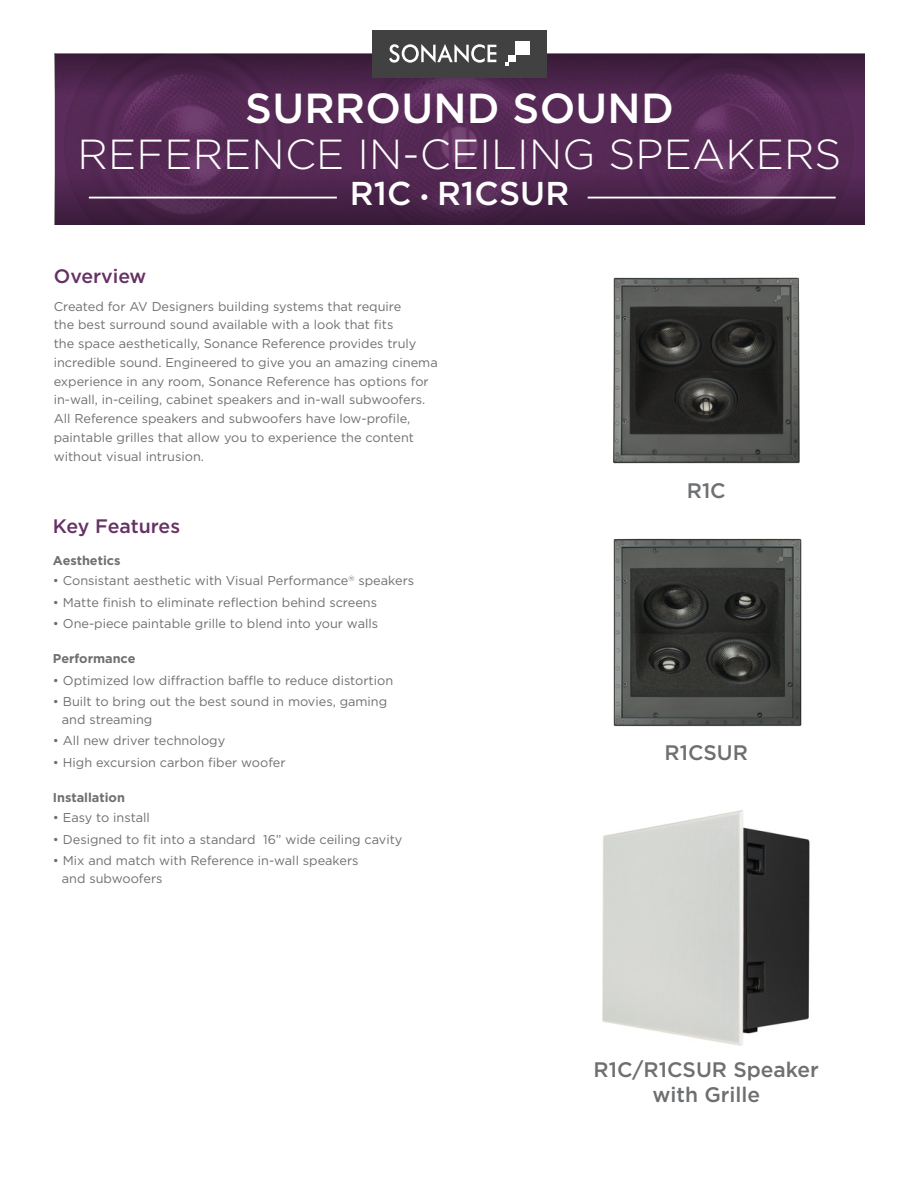
<style>
.page{position:relative;width:918px;height:1188px;background:#fff}
.page>*{position:absolute;margin:0;border:0;box-sizing:border-box;transform-origin:0 0}
.t1{font:300 42px "Gotham";letter-spacing:.005em;color:#fff}
.t2{font:500 42px "Gotham";letter-spacing:.005em;color:#fff}
.t3{font:500 33px "Gotham";letter-spacing:.005em;color:#fff}
.t4{font:500 21px "Gotham";color:#6d6f71}
.t5{font:500 19.5px "Gotham";color:#663165}
.t6{font:12.75px/18.8px "Gotham";color:#6d6f71}
.t7{font:700 12.75px "Gotham";color:#6d6f71}
.s1{font-weight:400;font-size:22.5px}
</style>
<div class="page">
<img style="left:613px;top:277px;width:187px;height:187px">
<img style="left:613px;top:538px;width:189px;height:189px">
<img style="left:602px;top:810px;width:208px;height:236px">
<img style="left:54px;top:54px;width:811px;height:171px">
<svg style="left:55px;top:54px;width:810px;height:40px;background:#472248"></svg>
<svg style="left:55px;top:173px;width:810px;height:52px;background:#492449"></svg>
<div style="left:372px;top:30px;width:175px;height:48px;background:#414142"></div>
<svg style="left:389px;top:44px;width:107px;height:19px"></svg>
<div style="left:516px;top:41px;width:14px;height:14px;background:#fff"></div>
<svg style="left:505px;top:62px;width:4px;height:4px"></svg>
<div style="left:509px;top:55px;width:7px;height:7px;background:#fff"></div>
<hr style="left:89px;top:197px;width:248px;height:2px;background:#fff">
<hr style="left:588px;top:197px;width:248px;height:2px;background:#fff">
<p class="t2" style="left:245px;top:84px;width:430px">SURROUND SOUND</p>
<p class="t1" style="left:78px;top:131px;width:765px">REFERENCE IN-CEILING SPEAKERS</p>
<p class="t3" style="left:350px;top:175px;width:221px">R1C <span class="s1">•</span> R1CSUR</p>
<p class="t5" style="left:54px;top:265px;width:94px">Overview</p>
<p class="t6" style="left:54px;top:297px;width:385px">Created for AV Designers building systems that require<br>the best surround sound available with a look that fits<br>the space aesthetically, Sonance Reference provides truly incredible sound. Engineered to give you an amazing cinema experience in any room, Sonance Reference has options for in-wall, in-ceiling, cabinet speakers and in-wall subwoofers.<br>All Reference speakers and subwoofers have low-profile, paintable grilles that allow you to experience the content without visual intrusion.</p>
<p class="t5" style="left:53px;top:515px;width:129px">Key Features</p>
<p class="t7" style="left:53px;top:553px;width:69px">Aesthetics</p>
<p class="t6" style="left:53px;top:571px;width:363px">• Consistant aesthetic with Visual Performance<sup>®</sup> speakers</p>
<p class="t6" style="left:53px;top:593px;width:326px">• Matte finish to eliminate reflection behind screens</p>
<p class="t6" style="left:53px;top:614px;width:327px">• One-piece paintable grille to blend into your walls</p>
<p class="t7" style="left:53px;top:651px;width:84px">Performance</p>
<p class="t6" style="left:53px;top:671px;width:342px">• Optimized low diffraction baffle to reduce distortion</p>
<p class="t6" style="left:53px;top:692px;width:336px">• Built to bring out the best sound in movies, gaming</p>
<p class="t6" style="left:62px;top:710px;width:92px">and streaming</p>
<p class="t6" style="left:53px;top:731px;width:174px">• All new driver technology</p>
<p class="t6" style="left:53px;top:753px;width:234px">• High excursion carbon fiber woofer</p>
<p class="t7" style="left:53px;top:790px;width:74px">Installation</p>
<p class="t6" style="left:53px;top:808px;width:99px">• Easy to install</p>
<p class="t6" style="left:53px;top:830px;width:351px">• Designed to fit into a standard 16” wide ceiling cavity</p>
<p class="t6" style="left:53px;top:851px;width:307px">• Mix and match with Reference in-wall speakers</p>
<p class="t6" style="left:62px;top:869px;width:102px">and subwoofers</p>
<p class="t4" style="left:687px;top:479px;width:40px">R1C</p>
<p class="t4" style="left:665px;top:741px;width:85px">R1CSUR</p>
<p class="t4" style="left:594px;top:1057px;width:227px">R1C/R1CSUR Speaker</p>
<p class="t4" style="left:652px;top:1083px;width:109px">with Grille</p>
</div>
